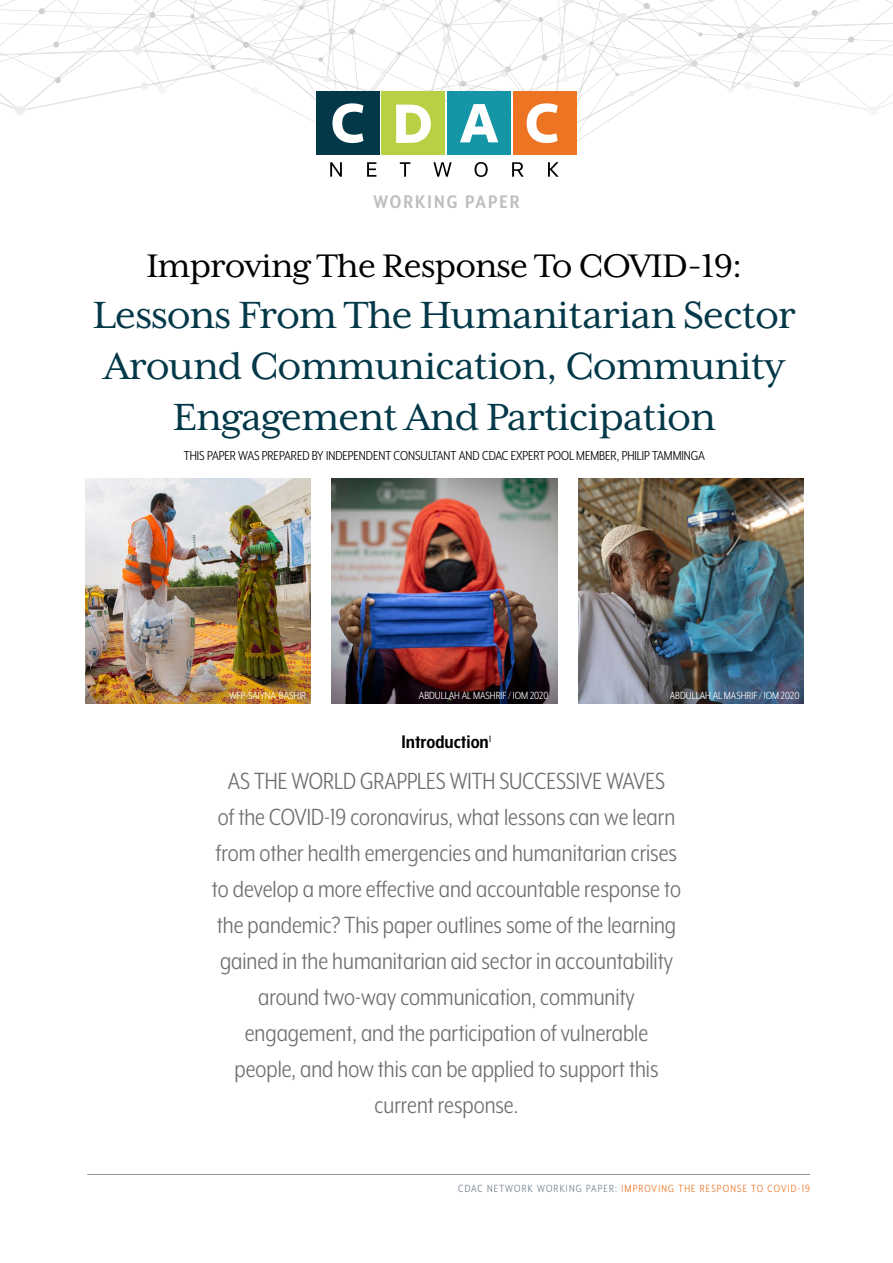
<style>
.page{position:relative;width:893px;height:1263px;background:#fff}
.page>*{position:absolute;margin:0;border:0;box-sizing:border-box;transform-origin:0 0}
.t1{font:43.5px/51px "Mrs Eaves XL Serif OT";letter-spacing:-.02em;color:#033848;text-align:center}
.t2{font:37.5px "Mrs Eaves XL Serif OT";letter-spacing:-.02em;color:#000}
.t3{font:27px/36px "Mr Eaves XL Mod Nar OT";color:#6d6e71;text-align:center}
.t4{font:700 21px "Mr Eaves XL Mod Nar OT";color:#000}
.t5{font:700 21px "Mr Eaves XL Mod Nar OT";letter-spacing:.1em;color:#bcbec0}
.t6{font:15px "Mr Eaves XL Mod Nar OT";color:#000}
.t7{font:12px "Mr Eaves XL Mod Nar OT";color:#fff}
.t8{font:12px "Mr Eaves XL Mod Nar OT";letter-spacing:.1em;color:#ec7423}
.s1{color:#717c8a}
</style>
<div class="page">
<hr style="left:87px;top:1174px;width:723px;height:1px;background:#939598">
<div style="left:382px;top:91px;width:63px;height:63px;background:#b7d044"></div>
<div style="left:447px;top:91px;width:64px;height:63px;background:#1496a6"></div>
<div style="left:513px;top:91px;width:63px;height:63px;background:#ec7423"></div>
<div style="left:316px;top:91px;width:64px;height:63px;background:#033848"></div>
<svg style="left:0;top:0;width:893px;height:149px"></svg>
<svg style="left:330px;top:162px;width:12px;height:15px"></svg>
<svg style="left:367px;top:162px;width:9px;height:15px"></svg>
<svg style="left:400px;top:162px;width:10px;height:15px"></svg>
<svg style="left:433px;top:162px;width:19px;height:15px"></svg>
<svg style="left:474px;top:162px;width:14px;height:15px"></svg>
<svg style="left:512px;top:162px;width:12px;height:15px"></svg>
<svg style="left:548px;top:162px;width:11px;height:15px"></svg>
<img style="left:85px;top:478px;width:225px;height:226px">
<img style="left:332px;top:478px;width:225px;height:226px">
<img style="left:578px;top:478px;width:226px;height:226px">
<p class="t5" style="left:373px;top:191px;width:148px">WORKING PAPER</p>
<h2 class="t2" style="left:146px;top:247px;width:598px">Improving The Response To COVID-19:</h2>
<h1 class="t1" style="left:93px;top:289px;width:705px">Lessons From The Humanitarian Sector<br>Around Communication, Community<br>Engagement And Participation</h1>
<p class="t6" style="left:184px;top:448px;width:523px">THIS PAPER WAS PREPARED BY INDEPENDENT CONSULTANT AND CDAC EXPERT POOL MEMBER, PHILIP TAMMINGA</p>
<p class="t7" style="left:229px;top:689px;width:79px">WFP-SAIYNA_BASHIR</p>
<p class="t7" style="left:419px;top:689px;width:131px">ABDULLAH AL MASHRIF / IOM 2020</p>
<p class="t7" style="left:670px;top:689px;width:131px">ABDULLAH AL MASHRIF / IOM 2020</p>
<p class="t4" style="left:401px;top:731px;width:92px">Introduction<sup>1</sup></p>
<p class="t3" style="left:212px;top:763px;width:471px">AS THE WORLD GRAPPLES WITH SUCCESSIVE WAVES<br>of the COVID-19 coronavirus, what lessons can we learn from other health emergencies and humanitarian crises to develop a more effective and accountable response to the pandemic? This paper outlines some of the learning gained in the humanitarian aid sector in accountability around two-way communication, community engagement, and the participation of vulnerable people, and how this can be applied to support this current response.</p>
<p class="t8" style="left:458px;top:1182px;width:353px"><span class="s1">CDAC NETWORK WORKING PAPER:</span> IMPROVING THE RESPONSE TO COVID-19</p>
</div>
